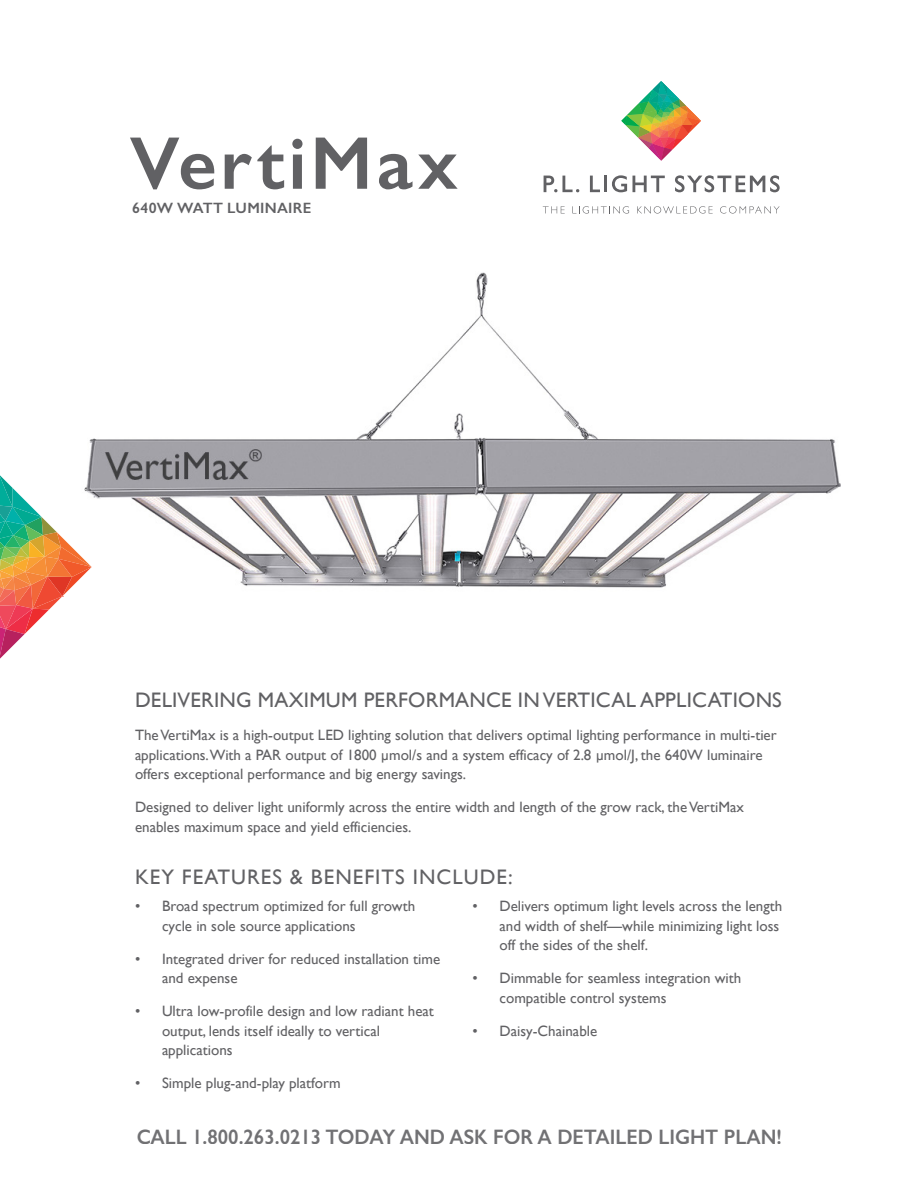
<style>
.page{position:relative;width:918px;height:1188px;background:#fff}
.page>*{position:absolute;margin:0;border:0;box-sizing:border-box;transform-origin:0 0}
._1_0_Headline{font:600 75px "Gill Sans";letter-spacing:.045em;color:#616164}
.t1{font:600 21px "Gill Sans";color:#616164;scale:.94 1}
._1_0_Headline-2{font:21px "Gill Sans";letter-spacing:.01em;color:#616164}
._1_2_Body_Copy{font:21px "Gill Sans";letter-spacing:.05em;color:#616164}
._1_2_Body_Copy-2{font:15px/19.5px "Gill Sans";color:#616164}
.t2{font:600 15px "Gill Sans";letter-spacing:.02em;color:#616164}
.s1{font-style:inherit}
</style>
<div class="page">
<svg style="left:543px;top:206px;width:22px;height:7px"></svg>
<svg style="left:572px;top:206px;width:57px;height:8px"></svg>
<svg style="left:637px;top:206px;width:76px;height:8px"></svg>
<svg style="left:720px;top:206px;width:60px;height:8px"></svg>
<svg style="left:544px;top:176px;width:35px;height:16px"></svg>
<svg style="left:590px;top:176px;width:10px;height:16px"></svg>
<hr style="left:604px;top:176px;width:3px;height:16px;background:#616164">
<svg style="left:612px;top:175px;width:53px;height:17px"></svg>
<svg style="left:675px;top:175px;width:105px;height:17px"></svg>
<svg style="left:621px;top:81px;width:80px;height:80px"></svg>
<img style="left:88px;top:272px;width:753px;height:316px">
<svg style="left:0;top:475px;width:92px;height:184px"></svg>
<p class="_1_0_Headline" style="left:130px;top:118px;width:330px">VertiMax</p>
<p class="t2" style="left:132px;top:199px;width:180px">640W WATT LUMINAIRE</p>
<p class="_1_0_Headline-2" style="left:135px;top:687px;width:648px">DELIVERING MAXIMUM PERFORMANCE IN VERTICAL APPLICATIONS</p>
<p class="_1_2_Body_Copy-2" style="left:135px;top:725px;width:643px">The VertiMax is a high-output LED lighting solution that delivers optimal lighting performance in multi-tier applications.With a PAR output of 1800 μmol/s and a system efficacy of 2.8 μmol/J, the 640W luminaire offers exceptional performance and big energy savings.</p>
<p class="_1_2_Body_Copy-2" style="left:135px;top:797px;width:611px">Designed to deliver light uniformly across the entire width and length of the grow rack, the VertiMax enables maximum space and yield efficiencies.</p>
<p class="_1_2_Body_Copy" style="left:135px;top:865px;width:379px">KEY FEATURES &amp; BENEFITS INCLUDE:</p>
<p class="_1_2_Body_Copy-2" style="left:162px;top:896px;width:255px;text-indent:-27px">• Broad spectrum optimized for full growth cycle in sole source applications</p>
<p class="_1_2_Body_Copy-2" style="left:162px;top:949px;width:280px;text-indent:-27px">• Integrated driver for reduced installation time and expense</p>
<p class="_1_2_Body_Copy-2" style="left:162px;top:1001px;width:273px;text-indent:-27px">• Ultra low-profile design and low radiant heat output, lends itself ideally to vertical applications</p>
<p class="_1_2_Body_Copy-2" style="left:135px;top:1073px;width:207px">• Simple plug-and-play platform</p>
<p class="_1_2_Body_Copy-2" style="left:500px;top:896px;width:284px;text-indent:-27px">• Delivers optimum light levels across the length and width of shelf<span class="s1">—</span>while minimizing light loss off the sides of the shelf.</p>
<p class="_1_2_Body_Copy-2" style="left:500px;top:968px;width:243px;text-indent:-27px">• Dimmable for seamless integration with compatible control systems</p>
<p class="_1_2_Body_Copy-2" style="left:472px;top:1021px;width:126px">• Daisy-Chainable</p>
<h2 class="t1" style="left:136px;top:1124px;width:688px">CALL 1.800.263.0213 TODAY AND ASK FOR A DETAILED LIGHT PLAN!</h2>
</div>
